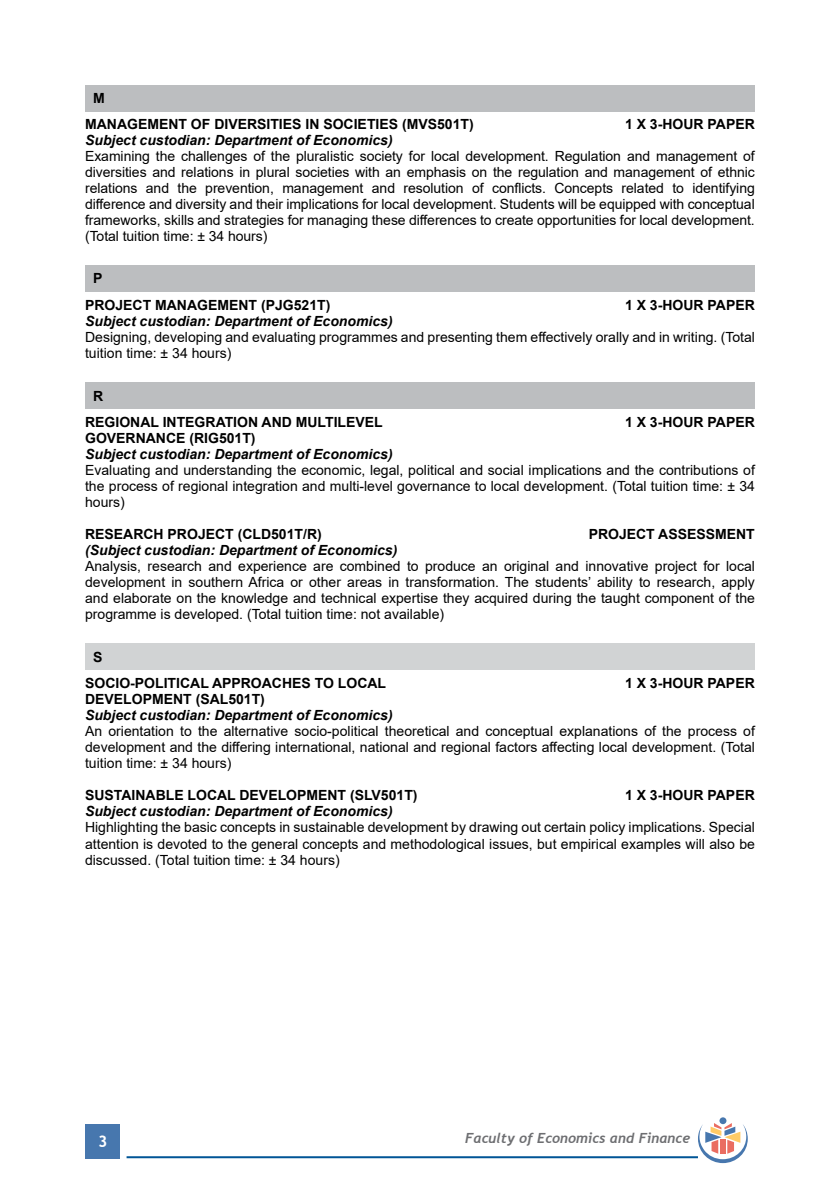
<style>
.page{position:relative;width:840px;height:1191px;background:#fff}
.page>*{position:absolute;margin:0;border:0;box-sizing:border-box;transform-origin:0 0}
.t1{font:700 16px "Trebuchet MS";color:#fff}
.t2{font:14px/16px "Arial";color:#000;text-align:justify}
.t3{font:700 14px/26px "Arial";color:#000}
.t4{font:italic 700 14px "Arial";color:#000}
.t5{font:italic 700 14px "Trebuchet";color:#6d6e71}
</style>
<div class="page">
<div style="left:86px;top:1124px;width:34px;height:34px;background:#4777ae"></div>
<hr style="left:126px;top:1156px;width:571px;height:2px;background:#005596">
<div style="left:719px;top:1117px;width:7px;height:7px;background:#4777ae;border-radius:50%"></div>
<svg style="left:697px;top:1123px;width:50px;height:40px"></svg>
<div style="left:85px;top:85px;width:669px;height:26px;background:#bcbec0"></div>
<div style="left:85px;top:265px;width:669px;height:26px;background:#bcbec0"></div>
<div style="left:85px;top:382px;width:669px;height:26px;background:#bcbec0"></div>
<div style="left:85px;top:643px;width:669px;height:26px;background:#d1d3d4"></div>
<p class="t3" style="left:85px;top:85px;width:390px;text-indent:8px">M<br>MANAGEMENT OF DIVERSITIES IN SOCIETIES (MVS501T)</p>
<p class="t3" style="left:624px;top:111px;width:131px">1 X 3-HOUR PAPER</p>
<p class="t4" style="left:85px;top:131px;width:309px">Subject custodian: Department of Economics)</p>
<p class="t2" style="left:85px;top:148px;width:671px">Examining the challenges of the pluralistic society for local development. Regulation and management of diversities and relations in plural societies with an emphasis on the regulation and management of ethnic relations and the prevention, management and resolution of conflicts. Concepts related to identifying difference and diversity and their implications for local development. Students will be equipped with conceptual frameworks, skills and strategies for managing these differences to create opportunities for local development. (Total tuition time: ± 34 hours)</p>
<p class="t3" style="left:85px;top:266px;width:247px;text-indent:8px">P<br>PROJECT MANAGEMENT (PJG521T)</p>
<p class="t3" style="left:624px;top:292px;width:131px">1 X 3-HOUR PAPER</p>
<p class="t4" style="left:85px;top:311px;width:309px">Subject custodian: Department of Economics)</p>
<p class="t2" style="left:85px;top:328px;width:671px">Designing, developing and evaluating programmes and presenting them effectively orally and in writing. (Total tuition time: ± 34 hours)</p>
<p class="t3" style="left:85px;top:383px;width:299px;text-indent:8px">R<br>REGIONAL INTEGRATION AND MULTILEVEL</p>
<p class="t3" style="left:624px;top:409px;width:131px">1 X 3-HOUR PAPER</p>
<p class="t3" style="left:85px;top:425px;width:172px">GOVERNANCE (RIG501T)</p>
<p class="t4" style="left:85px;top:444px;width:309px">Subject custodian: Department of Economics)</p>
<p class="t2" style="left:85px;top:461px;width:671px">Evaluating and understanding the economic, legal, political and social implications and the contributions of the process of regional integration and multi-level governance to local development. (Total tuition time: ± 34 hours)</p>
<p class="t3" style="left:85px;top:521px;width:238px">RESEARCH PROJECT (CLD501T/R)</p>
<p class="t3" style="left:588px;top:521px;width:167px">PROJECT ASSESSMENT</p>
<p class="t4" style="left:85px;top:541px;width:313px">(Subject custodian: Department of Economics)</p>
<p class="t2" style="left:85px;top:558px;width:671px">Analysis, research and experience are combined to produce an original and innovative project for local development in southern Africa or other areas in transformation. The students’ ability to research, apply and elaborate on the knowledge and technical expertise they acquired during the taught component of the programme is developed. (Total tuition time: not available)</p>
<p class="t3" style="left:85px;top:644px;width:302px;text-indent:8px">S<br>SOCIO-POLITICAL APPROACHES TO LOCAL</p>
<p class="t3" style="left:624px;top:670px;width:131px">1 X 3-HOUR PAPER</p>
<p class="t3" style="left:85px;top:686px;width:181px">DEVELOPMENT (SAL501T)</p>
<p class="t4" style="left:85px;top:705px;width:309px">Subject custodian: Department of Economics)</p>
<p class="t2" style="left:85px;top:722px;width:671px">An orientation to the alternative socio-political theoretical and conceptual explanations of the process of development and the differing international, national and regional factors affecting local development. (Total tuition time: ± 34 hours)</p>
<p class="t3" style="left:85px;top:782px;width:334px">SUSTAINABLE LOCAL DEVELOPMENT (SLV501T)</p>
<p class="t3" style="left:624px;top:782px;width:131px">1 X 3-HOUR PAPER</p>
<p class="t4" style="left:85px;top:802px;width:309px">Subject custodian: Department of Economics)</p>
<p class="t2" style="left:85px;top:819px;width:671px">Highlighting the basic concepts in sustainable development by drawing out certain policy implications. Special attention is devoted to the general concepts and methodological issues, but empirical examples will also be discussed. (Total tuition time: ± 34 hours)</p>
<p class="t1" style="left:98px;top:1131px;width:11px">3</p>
<p class="t5" style="left:465px;top:1129px;width:226px">Faculty of Economics and Finance</p>
</div>
